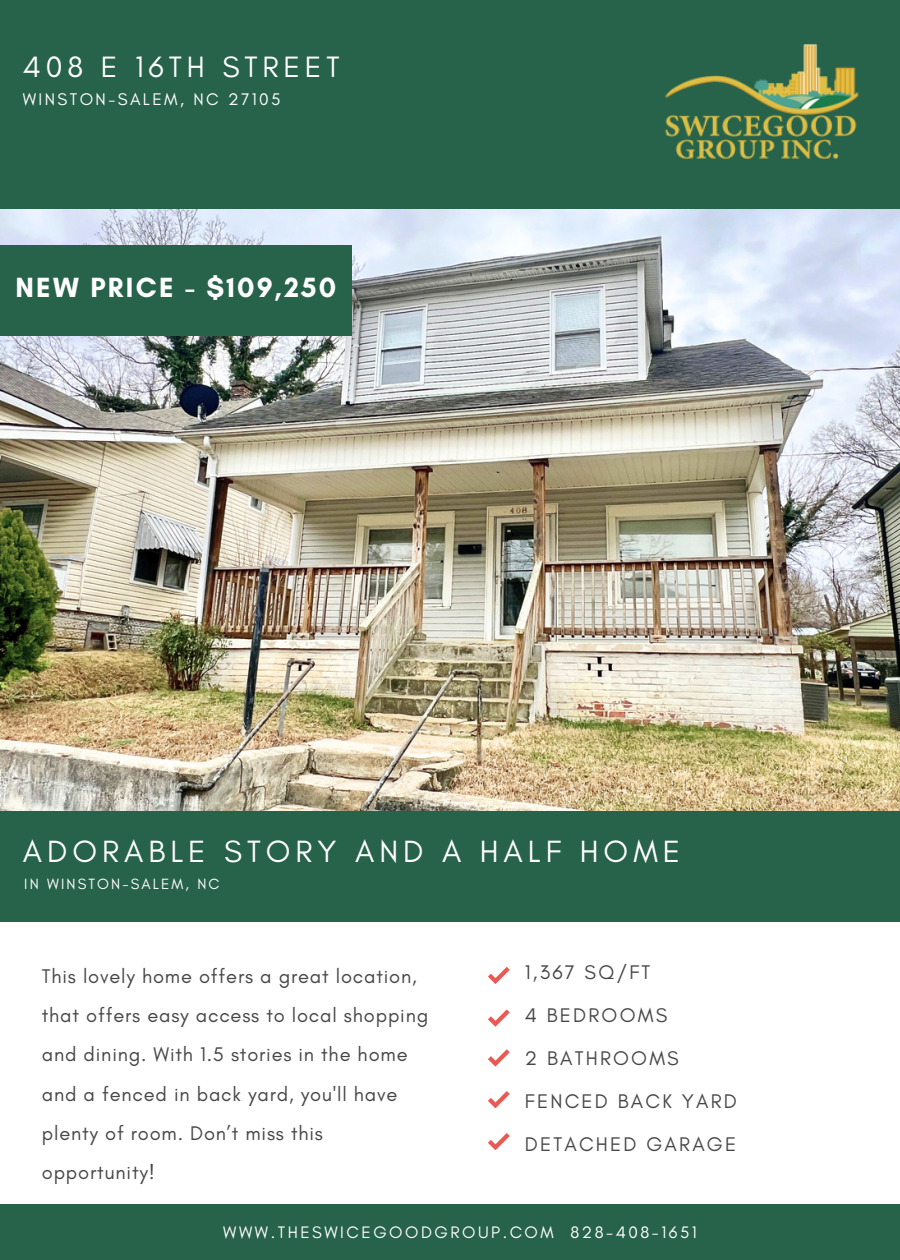
<style>
.page{position:relative;width:900px;height:1260px;background:#fff}
.page>*{position:absolute;margin:0;border:0;box-sizing:border-box;transform-origin:0 0}
.t1{font:31.25px "Glacial Indifference";letter-spacing:.16em;color:#fff}
.t2{font:30px "Glacial Indifference";letter-spacing:.16em;color:#fff}
.t3{font:700 28.25px "Glacial Indifference";letter-spacing:.08em;color:#fff}
.t4{font:20px/39.5px "Glacial Indifference";letter-spacing:.04em;color:#474747}
.t5{font:20px/43px "Glacial Indifference";letter-spacing:.11em;color:#474747}
.t6{font:17.25px "Glacial Indifference";letter-spacing:.14em;color:#fff}
.t7{font:17px "Glacial Indifference";letter-spacing:.15em;color:#fff}
.t8{font:15px "Glacial Indifference";letter-spacing:.14em;color:#fff}
</style>
<div class="page">
<img style="left:0;top:209px;width:900px;height:602px">
<svg style="left:488px;top:967px;width:22px;height:17px"></svg>
<svg style="left:488px;top:1009px;width:22px;height:17px"></svg>
<svg style="left:488px;top:1049px;width:22px;height:17px"></svg>
<svg style="left:488px;top:1091px;width:22px;height:17px"></svg>
<svg style="left:488px;top:1133px;width:22px;height:17px"></svg>
<div style="left:0;top:0;width:900px;height:209px;background:#27624b"></div>
<div style="left:0;top:1204px;width:900px;height:56px;background:#27624b"></div>
<div style="left:0;top:812px;width:900px;height:110px;background:#27624b"></div>
<div style="left:0;top:245px;width:352px;height:91px;background:#27624b"></div>
<img style="left:665px;top:44px;width:194px;height:116px">
<p class="t2" style="left:23px;top:49px;width:318px">408 E 16TH STREET</p>
<h2 class="t6" style="left:23px;top:89px;width:259px">WINSTON-SALEM, NC 27105</h2>
<p class="t3" style="left:16px;top:271px;width:322px">NEW PRICE - $109,250</p>
<h4 class="t1" style="left:23px;top:832px;width:659px">ADORABLE STORY AND A HALF HOME</h4>
<p class="t8" style="left:24px;top:875px;width:197px">IN WINSTON-SALEM, NC</p>
<h2 class="t4" style="left:42px;top:956px;width:388px">This lovely home offers a great location, that offers easy access to local shopping and dining. With 1.5 stories in the home and a fenced in back yard, you'll have plenty of room. Don’t miss this opportunity!</h2>
<h1 class="t5" style="left:525px;top:950px;width:214px">1,367 SQ/FT<br>4 BEDROOMS<br>2 BATHROOMS<br>FENCED BACK YARD<br>DETACHED GARAGE</h1>
<p class="t7" style="left:223px;top:1222px;width:475px">WWW.THESWICEGOODGROUP.COM 828-408-1651</p>
</div>
